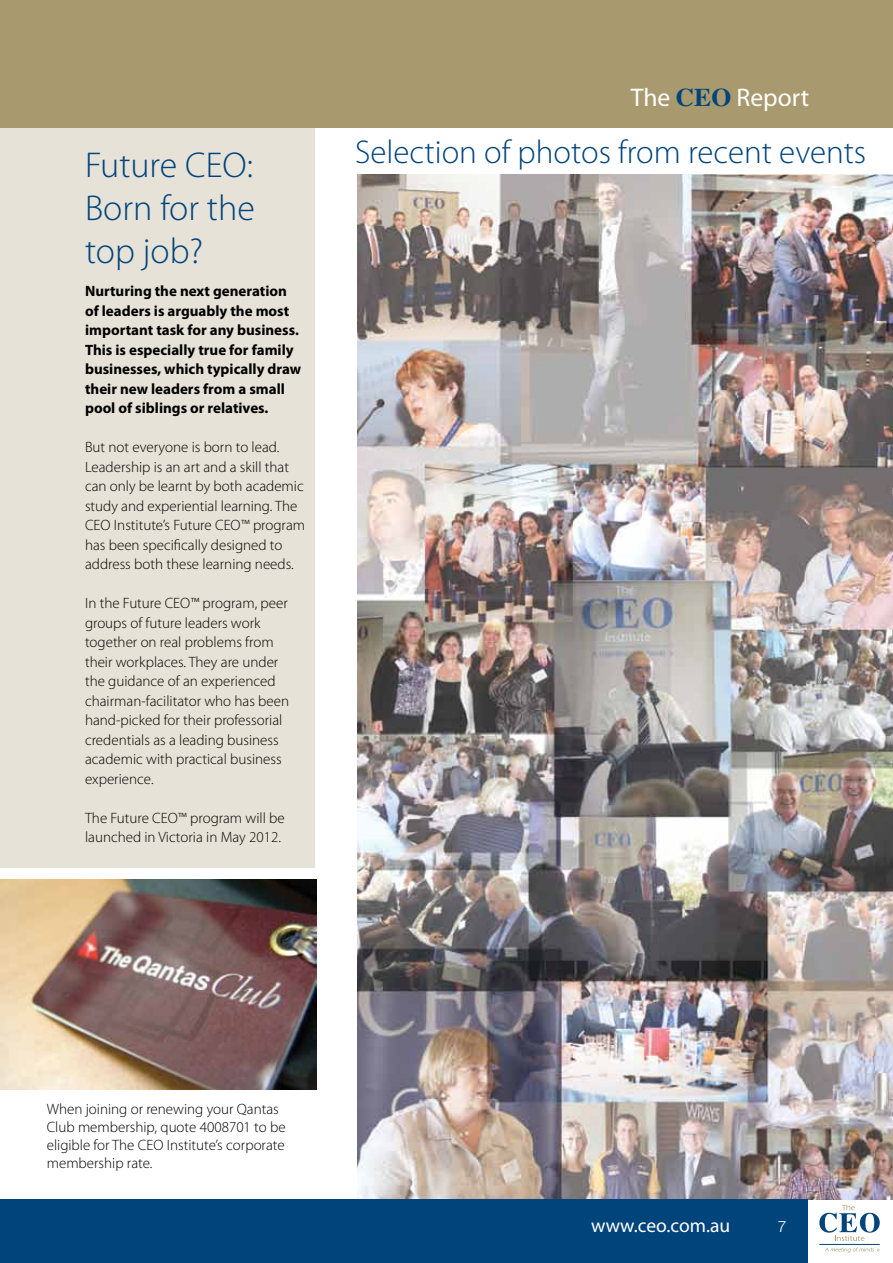
<style>
.page{position:relative;width:893px;height:1263px;background:#fff}
.page>*{position:absolute;margin:0;border:0;box-sizing:border-box;transform-origin:0 0}
.t1{font:300 36px/43.2px "Myriad Pro";color:#00447c;text-align:justify}
.t2{font:300 33px "Myriad Pro";color:#00447c}
.t3{font:25.5px "Myriad Pro";color:#fff}
.t4{font:19.5px "Myriad Pro";color:#fff}
.t5{font:300 15.75px "Helvetica Neue";color:#fff}
.t6{font:300 15px/19.5px "Myriad Pro";color:#000}
.t7{font:700 15px/19.5px "Myriad Pro";color:#000}
.s1{font-family:"Times";font-weight:700;color:#00447c}
</style>
<div class="page">
<img style="left:357px;top:174px;width:536px;height:1025px">
<div style="left:0;top:128px;width:315px;height:739px;background:#e7e2d7"></div>
<div style="left:0;top:1199px;width:808px;height:64px;background:#00447c"></div>
<div style="left:0;top:0;width:893px;height:128px;background:#a8996e"></div>
<svg style="left:819px;top:1205px;width:61px;height:36px"></svg>
<hr style="left:819px;top:1244px;width:61px;height:1px;background:#00447c">
<svg style="left:825px;top:1247px;width:55px;height:6px"></svg>
<img style="left:0;top:879px;width:317px;height:210px">
<h1 class="t1" style="left:85px;top:144px;width:171px">Future CEO:<br>Born for the top job?</h1>
<p class="t7" style="left:85px;top:282px;width:218px">Nurturing the next generation of leaders is arguably the most important task for any business.<br>This is especially true for family businesses, which typically draw their new leaders from a small pool of siblings or relatives.</p>
<p class="t6" style="left:85px;top:438px;width:222px">But not everyone is born to lead.<br>Leadership is an art and a skill that can only be learnt by both academic study and experiential learning. The CEO Institute’s Future CEO™ program has been specifically designed to address both these learning needs.</p>
<p class="t6" style="left:85px;top:594px;width:206px">In the Future CEO™ program, peer groups of future leaders work together on real problems from their workplaces. They are under the guidance of an experienced chairman-facilitator who has been hand-picked for their professorial credentials as a leading business academic with practical business experience.</p>
<p class="t6" style="left:85px;top:808px;width:201px">The Future CEO™ program will be launched in Victoria in May 2012.</p>
<h3 class="t3" style="left:631px;top:83px;width:180px">The <span class="s1">CEO</span> Report</h3>
<h2 class="t2" style="left:355px;top:134px;width:513px">Selection of photos from recent events</h2>
<p class="t6" style="left:47px;top:1100px;width:240px;line-height:18px">When joining or renewing your Qantas Club membership, quote 4008701 to be eligible for The CEO Institute’s corporate membership rate.</p>
<h3 class="t4" style="left:591px;top:1215px;width:141px">www.ceo.com.au</h3>
<p class="t5" style="left:778px;top:1217px;width:10px">7</p>
</div>
